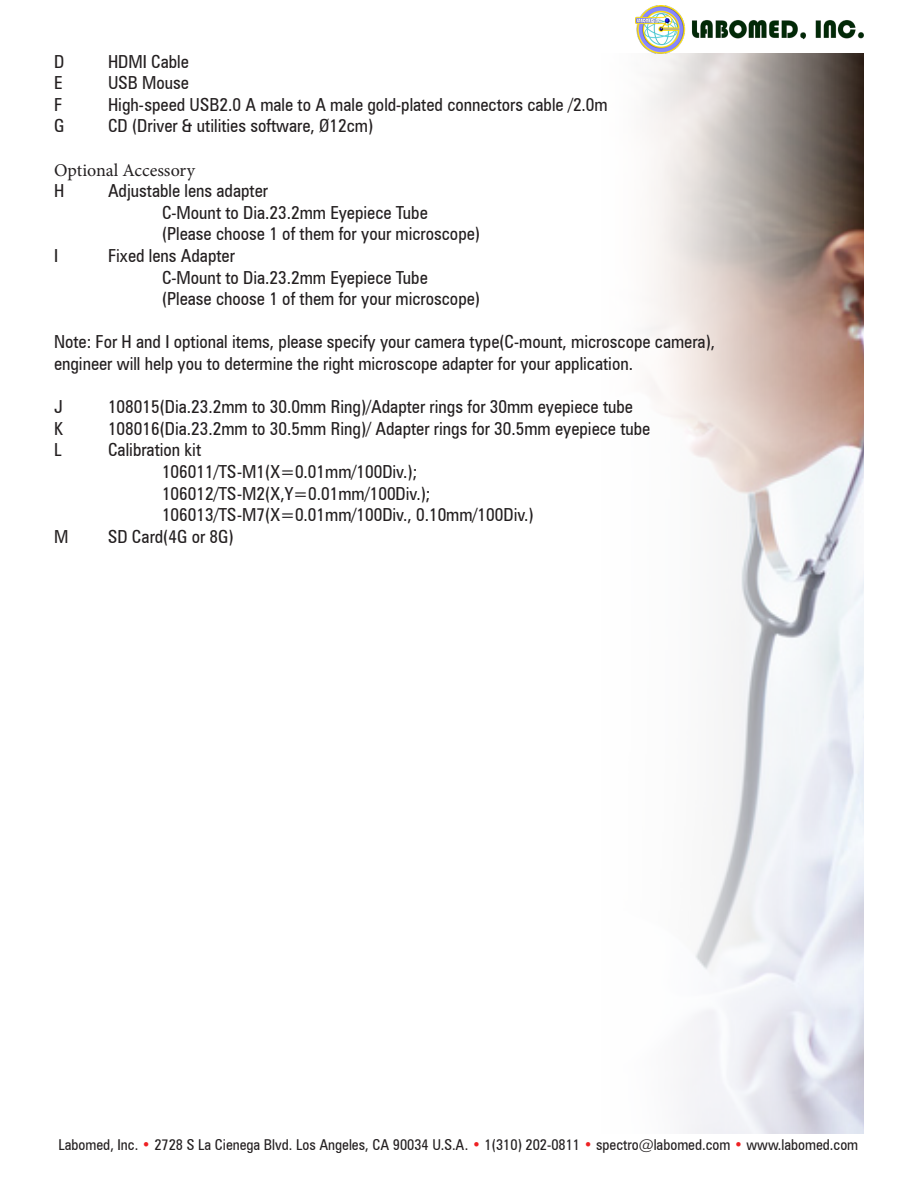
<style>
.page{position:relative;width:918px;height:1188px;background:#fff}
.page>*{position:absolute;margin:0;border:0;box-sizing:border-box;transform-origin:0 0}
.t1{font:condensed 18px/21.6px "Zurich BT";color:#231f20}
.t2{font:18px "Minion Pro";color:#231f20}
.t3{font:condensed 15px "Zurich BT";color:#231f20}
.s1{color:#ee2123}
</style>
<div class="page">
<img style="left:635px;top:6px;width:229px;height:48px">
<img style="left:647px;top:54px;width:217px;height:1080px">
<p class="t1" style="left:54px;top:50px;width:12px">D</p>
<p class="t1" style="left:108px;top:50px;width:82px">HDMI Cable</p>
<p class="t1" style="left:54px;top:72px;width:10px">E</p>
<p class="t1" style="left:108px;top:72px;width:83px">USB Mouse</p>
<p class="t1" style="left:54px;top:94px;width:10px">F</p>
<p class="t1" style="left:108px;top:94px;width:501px">High-speed USB2.0 A male to A male gold-plated connectors cable /2.0m</p>
<p class="t1" style="left:54px;top:115px;width:12px">G</p>
<p class="t1" style="left:108px;top:115px;width:267px">CD (Driver &amp; utilities software, Ø12cm)</p>
<p class="t2" style="left:54px;top:158px;width:143px">Optional Accessory</p>
<p class="t1" style="left:54px;top:180px;width:12px">H</p>
<p class="t1" style="left:108px;top:180px;width:162px">Adjustable lens adapter</p>
<p class="t1" style="left:162px;top:202px;width:267px">C-Mount to Dia.23.2mm Eyepiece Tube</p>
<p class="t1" style="left:162px;top:223px;width:320px">(Please choose 1 of them for your microscope)</p>
<p class="t1" style="left:54px;top:245px;width:6px">I</p>
<p class="t1" style="left:108px;top:245px;width:128px">Fixed lens Adapter</p>
<p class="t1" style="left:162px;top:266px;width:267px">C-Mount to Dia.23.2mm Eyepiece Tube</p>
<p class="t1" style="left:162px;top:288px;width:320px">(Please choose 1 of them for your microscope)</p>
<p class="t1" style="left:54px;top:331px;width:663px">Note: For H and I optional items, please specify your camera type(C-mount, microscope camera), engineer will help you to determine the right microscope adapter for your application.</p>
<p class="t1" style="left:54px;top:396px;width:10px">J</p>
<p class="t1" style="left:108px;top:396px;width:527px">108015(Dia.23.2mm to 30.0mm Ring)/Adapter rings for 30mm eyepiece tube</p>
<p class="t1" style="left:54px;top:418px;width:10px">K</p>
<p class="t1" style="left:108px;top:418px;width:544px">108016(Dia.23.2mm to 30.5mm Ring)/ Adapter rings for 30.5mm eyepiece tube</p>
<p class="t1" style="left:54px;top:439px;width:9px">L</p>
<p class="t1" style="left:108px;top:439px;width:95px">Calibration kit</p>
<p class="t1" style="left:162px;top:461px;width:257px">106011/TS-M1(X=0.01mm/100Div.);</p>
<p class="t1" style="left:162px;top:482px;width:270px">106012/TS-M2(X,Y=0.01mm/100Div.);</p>
<p class="t1" style="left:162px;top:504px;width:373px">106013/TS-M7(X=0.01mm/100Div., 0.10mm/100Div.)</p>
<p class="t1" style="left:54px;top:526px;width:16px">M</p>
<p class="t1" style="left:108px;top:526px;width:127px">SD Card(4G or 8G)</p>
<p class="t3" style="left:59px;top:1136px;width:801px">Labomed, Inc. <span class="s1">•</span> 2728 S La Cienega Blvd. Los Angeles, CA 90034 U.S.A. <span class="s1">•</span> 1(310) 202-0811 <span class="s1">•</span> spectro@labomed.com <span class="s1">•</span> www.labomed.com</p>
</div>
